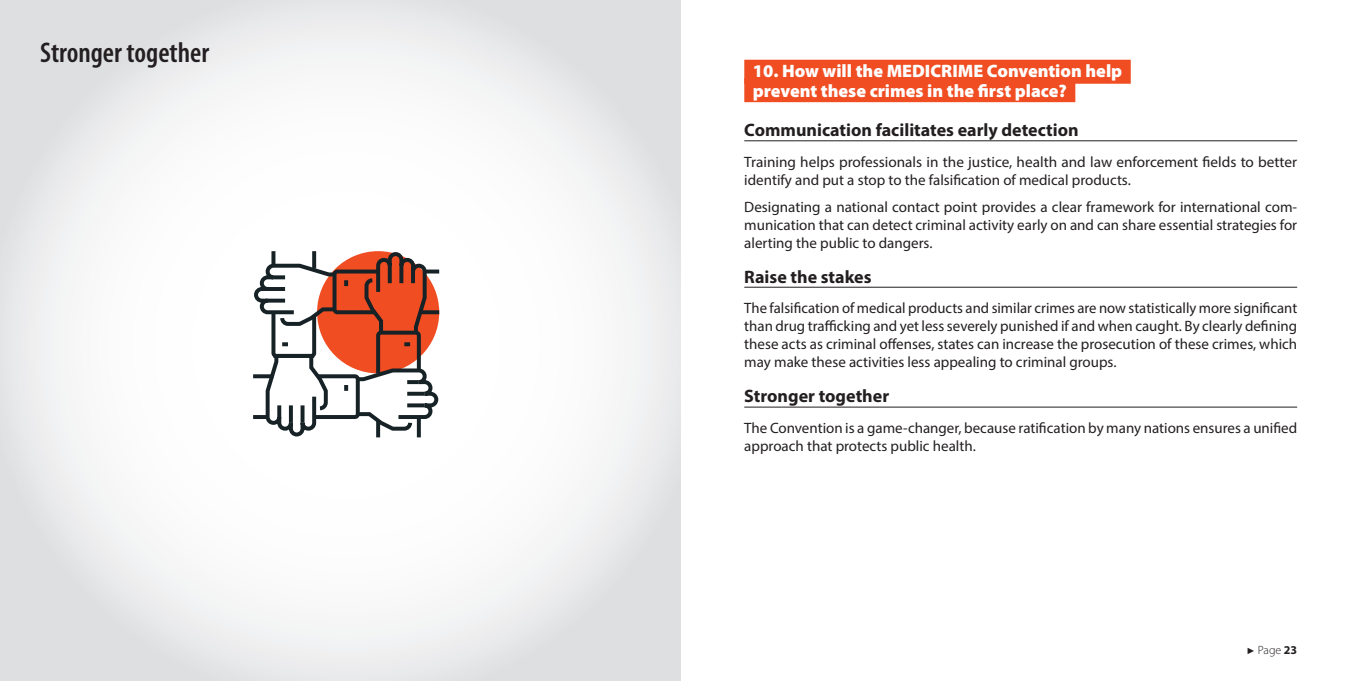
<style>
.page{position:relative;width:1361px;height:681px;background:#fff}
.page>*{position:absolute;margin:0;border:0;box-sizing:border-box;transform-origin:0 0}
.t1{font:600 condensed 28.5px "Myriad Pro";color:#231f20}
.t2{font:900 18px/19.5px "Myriad Pro";color:#fff}
.t3{font:700 18px "Myriad Pro";color:#231f20}
.t4{font:15px/18px "Myriad Pro";color:#231f20}
.t5{font:300 12px "Myriad Pro";color:#231f20}
.s1{font-family:"Arial";font-weight:400;font-size:9px}
.s2{font-weight:700}
</style>
<div class="page">
<svg style="left:0;top:0;width:680px;height:680px"></svg>
<svg style="left:252px;top:250px;width:188px;height:188px"></svg>
<hr style="left:273px;top:354px;width:41px;height:4px;background:#162226">
<div style="left:744px;top:60px;width:386px;height:24px;background:#f04d22"></div>
<div style="left:744px;top:78px;width:331px;height:24px;background:#f04d22"></div>
<hr style="left:744px;top:140px;width:553px;height:1px;background:#231f20">
<hr style="left:744px;top:287px;width:553px;height:1px;background:#231f20">
<hr style="left:744px;top:406px;width:553px;height:1px;background:#231f20">
<h1 class="t1" style="left:40px;top:35px;width:171px">Stronger together</h1>
<p class="t2" style="left:753px;top:61px;width:371px">10. How will the MEDICRIME Convention help prevent these crimes in the first place?</p>
<p class="t3" style="left:744px;top:118px;width:336px">Communication facilitates early detection</p>
<p class="t4" style="left:744px;top:153px;width:554px">Training helps professionals in the justice, health and law enforcement fields to better identify and put a stop to the falsification of medical products.</p>
<p class="t4" style="left:744px;top:197px;width:554px;text-align:justify">Designating a national contact point provides a clear framework for international com&shy;munication that can detect criminal activity early on and can share essential strategies for alerting the public to dangers.</p>
<p class="t3" style="left:744px;top:265px;width:129px">Raise the stakes</p>
<p class="t4" style="left:744px;top:299px;width:554px;text-align:justify">The falsification of medical products and similar crimes are now statistically more significant than drug trafficking and yet less severely punished if and when caught. By clearly defining these acts as criminal offenses, states can increase the prosecution of these crimes, which may make these activities less appealing to criminal groups.</p>
<p class="t3" style="left:744px;top:384px;width:146px">Stronger together</p>
<p class="t4" style="left:744px;top:419px;width:554px">The Convention is a game-changer, because ratification by many nations ensures a unified approach that protects public health.</p>
<p class="t5" style="left:1246px;top:642px;width:52px"><span class="s1">►</span> Page <span class="s2">23</span></p>
</div>
